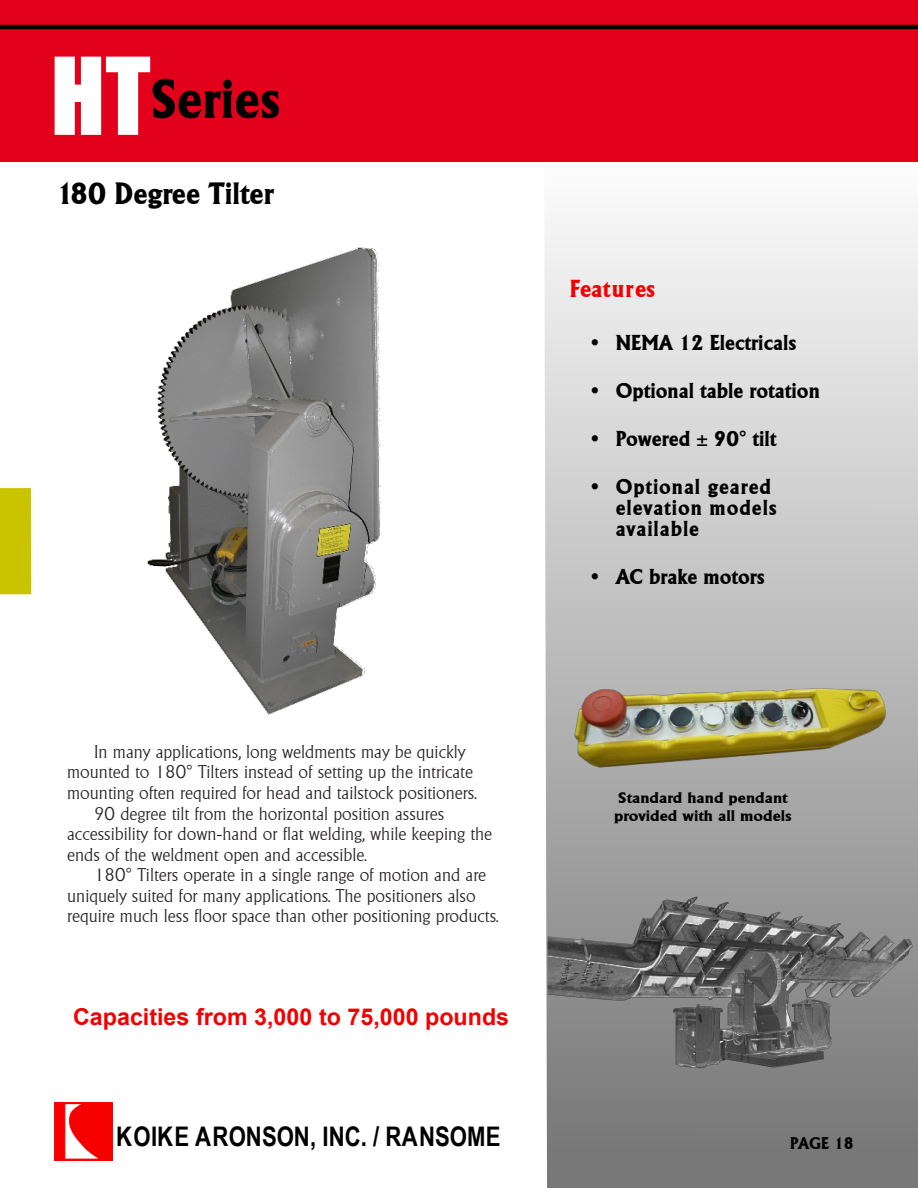
<style>
.page{position:relative;width:918px;height:1188px;background:#fff}
.page>*{position:absolute;margin:0;border:0;box-sizing:border-box;transform-origin:0 0}
.t1{font:54px "Andre Heavy SF Bold";color:#000}
.t2{font:30px "Andre Heavy SF Bold";color:#000}
.t3{font:700 27px "Arial Narrow";letter-spacing:.005em;color:#000}
.t4{font:24px "Andre Heavy SF Bold";color:#f20000}
.t5{font:700 23.25px "Arial";color:#f20000}
.t6{font:21px "Andre Heavy SF Bold";color:#000}
.t7{font:21px/21px "Andre Heavy SF Bold";letter-spacing:.045em;color:#000}
.t8{font:18px "Andre Light SF";color:#231f20}
.t9{font:16.5px "Andre Heavy SF Bold";color:#000}
.t10{font:15px/17.4px "Andre Heavy SF Bold";color:#000;scale:1.15 1}
.s1{font-family:"Impact";font-size:99px;color:#fff}
.s2{font-family:"Arial Narrow"}
</style>
<div class="page">
<svg style="left:545px;top:222px;width:373px;height:966px;background:#bdbdbd"></svg>
<img style="left:54px;top:1103px;width:58px;height:58px">
<div style="left:0;top:0;width:918px;height:162px;background:#e2001a"></div>
<hr style="left:0;top:25px;width:918px;height:4px;background:#000">
<img style="left:567px;top:676px;width:331px;height:101px">
<div style="left:0;top:488px;width:31px;height:106px;background:#c9c300"></div>
<img style="left:147px;top:247px;width:235px;height:468px">
<img style="left:548px;top:897px;width:365px;height:171px">
<h1 class="t1" style="left:51px;top:78px;width:231px"><span class="s1">HT</span>Series</h1>
<h2 class="t2" style="left:56px;top:182px;width:219px">180 Degree Tilter</h2>
<h3 class="t4" style="left:570px;top:280px;width:87px">Features</h3>
<p class="t6" style="left:590px;top:334px;width:208px">✓ NEMA 12 Electricals</p>
<p class="t6" style="left:590px;top:382px;width:231px">✓ Optional table rotation</p>
<p class="t6" style="left:590px;top:430px;width:188px">✓ Powered <span class="s2">±</span> 90° tilt</p>
<p class="t7" style="left:616px;top:477px;width:163px;text-indent:-25px">✓ Optional geared elevation models available</p>
<p class="t6" style="left:590px;top:569px;width:176px">✓ AC brake motors</p>
<p class="t8" style="left:94px;top:742px;width:373px">In many applications, long weldments may be quickly</p>
<p class="t8" style="left:67px;top:762px;width:407px">mounted to 180° Tilters instead of setting up the intricate</p>
<p class="t8" style="left:67px;top:783px;width:411px">mounting often required for head and tailstock positioners.</p>
<p class="t8" style="left:94px;top:803px;width:352px">90 degree tilt from the horizontal position assures</p>
<p class="t8" style="left:67px;top:824px;width:426px">accessibility for down-hand or flat welding, while keeping the</p>
<p class="t8" style="left:67px;top:844px;width:301px">ends of the weldment open and accessible.</p>
<p class="t8" style="left:94px;top:865px;width:394px">180° Tilters operate in a single range of motion and are</p>
<p class="t8" style="left:67px;top:885px;width:410px">uniquely suited for many applications. The positioners also</p>
<p class="t8" style="left:67px;top:906px;width:433px">require much less floor space than other positioning products.</p>
<p class="t5" style="left:73px;top:1008px;width:438px">Capacities from 3,000 to 75,000 pounds</p>
<h3 class="t3" style="left:116px;top:1126px;width:386px">KOIKE ARONSON, INC. / RANSOME</h3>
<p class="t10" style="left:614px;top:790px;width:156px">Standard hand pendant provided with all models</p>
<p class="t9" style="left:790px;top:1137px;width:65px">PAGE 18</p>
</div>
